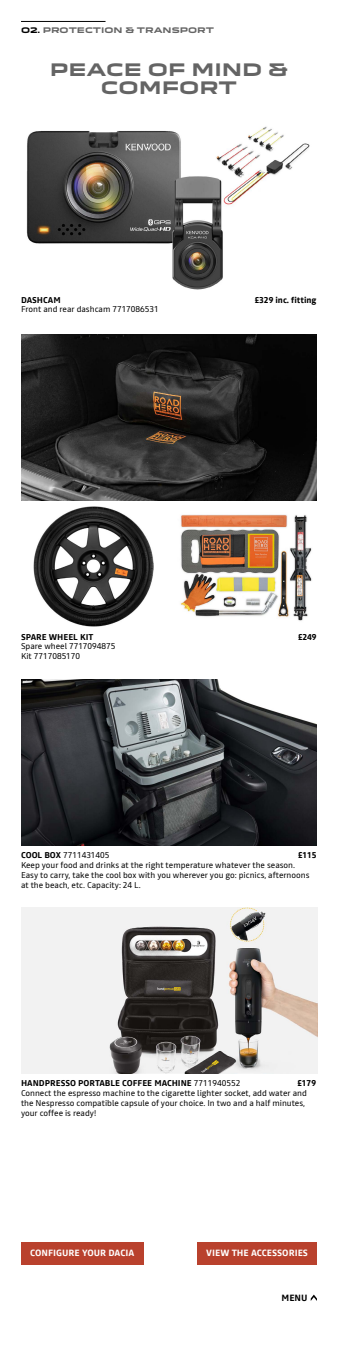
<style>
.page{position:relative;width:338px;height:1361px;background:#fff}
.page>*{position:absolute;margin:0;border:0;box-sizing:border-box;transform-origin:0 0}
.t1{font:700 16.8px/18.3px "Dacia Block Extended";color:#646464;text-align:center}
.t2{font:700 9px "Read";color:#fff}
.t3{font:700 9px "Read";color:#000}
.t4{font:8.4px/9.9px "Read";color:#000}
.t5{font:700 8.4px "Read";color:#000}
.t6{font:700 7.5px "Dacia Block Extended";color:#646464}
.s1{color:#000}
.s2{font-weight:700}
.s3{font-weight:400}
</style>
<div class="page">
<hr style="left:21px;top:21px;width:84px;height:1px;background:#000">
<div style="left:21px;top:1242px;width:122px;height:22px;background:#b9412d"></div>
<div style="left:197px;top:1242px;width:119px;height:22px;background:#b9412d"></div>
<svg style="left:310px;top:1294px;width:7px;height:7px"></svg>
<img style="left:26px;top:126px;width:284px;height:164px">
<img style="left:21px;top:335px;width:295px;height:166px">
<img style="left:33px;top:507px;width:120px;height:120px">
<img style="left:180px;top:514px;width:132px;height:107px">
<img style="left:21px;top:679px;width:295px;height:166px">
<img style="left:21px;top:907px;width:296px;height:166px">
<p class="t6" style="left:21px;top:26px;width:194px"><span class="s1">O2.</span> PROTECTION &amp; TRANSPORT</p>
<h1 class="t1" style="left:50px;top:61px;width:240px">PEACE OF MIND &amp;<br>COMFORT</h1>
<p class="t5" style="left:21px;top:294px;width:41px">DASHCAM</p>
<p class="t5" style="left:254px;top:294px;width:63px">£329 inc. fitting</p>
<p class="t4" style="left:21px;top:304px;width:139px">Front and rear dashcam 7717086531</p>
<p class="t5" style="left:21px;top:630px;width:74px">SPARE WHEEL KIT</p>
<p class="t5" style="left:298px;top:630px;width:20px">£249</p>
<p class="t4" style="left:21px;top:641px;width:96px">Spare wheel 7717094875<br>Kit 7717085170</p>
<p class="t4" style="left:21px;top:850px;width:90px"><span class="s2">COOL BOX</span> 7711431405</p>
<p class="t5" style="left:298px;top:849px;width:20px">£115</p>
<p class="t4" style="left:21px;top:860px;width:290px">Keep your food and drinks at the right temperature whatever the season.<br>Easy to carry, take the cool box with you wherever you go: picnics, afternoons at the beach, etc. Capacity: 24 L.</p>
<p class="t5" style="left:21px;top:1077px;width:221px">HANDPRESSO PORTABLE COFFEE MACHINE <span class="s3">7711940552</span></p>
<p class="t5" style="left:297px;top:1077px;width:20px">£179</p>
<p class="t4" style="left:21px;top:1088px;width:287px">Connect the espresso machine to the cigarette lighter socket, add water and the Nespresso compatible capsule of your choice. In two and a half minutes, your coffee is ready!</p>
<p class="t2" style="left:30px;top:1247px;width:106px">CONFIGURE YOUR DACIA</p>
<p class="t2" style="left:206px;top:1247px;width:103px">VIEW THE ACCESSORIES</p>
<p class="t3" style="left:281px;top:1291px;width:28px">MENU</p>
</div>
